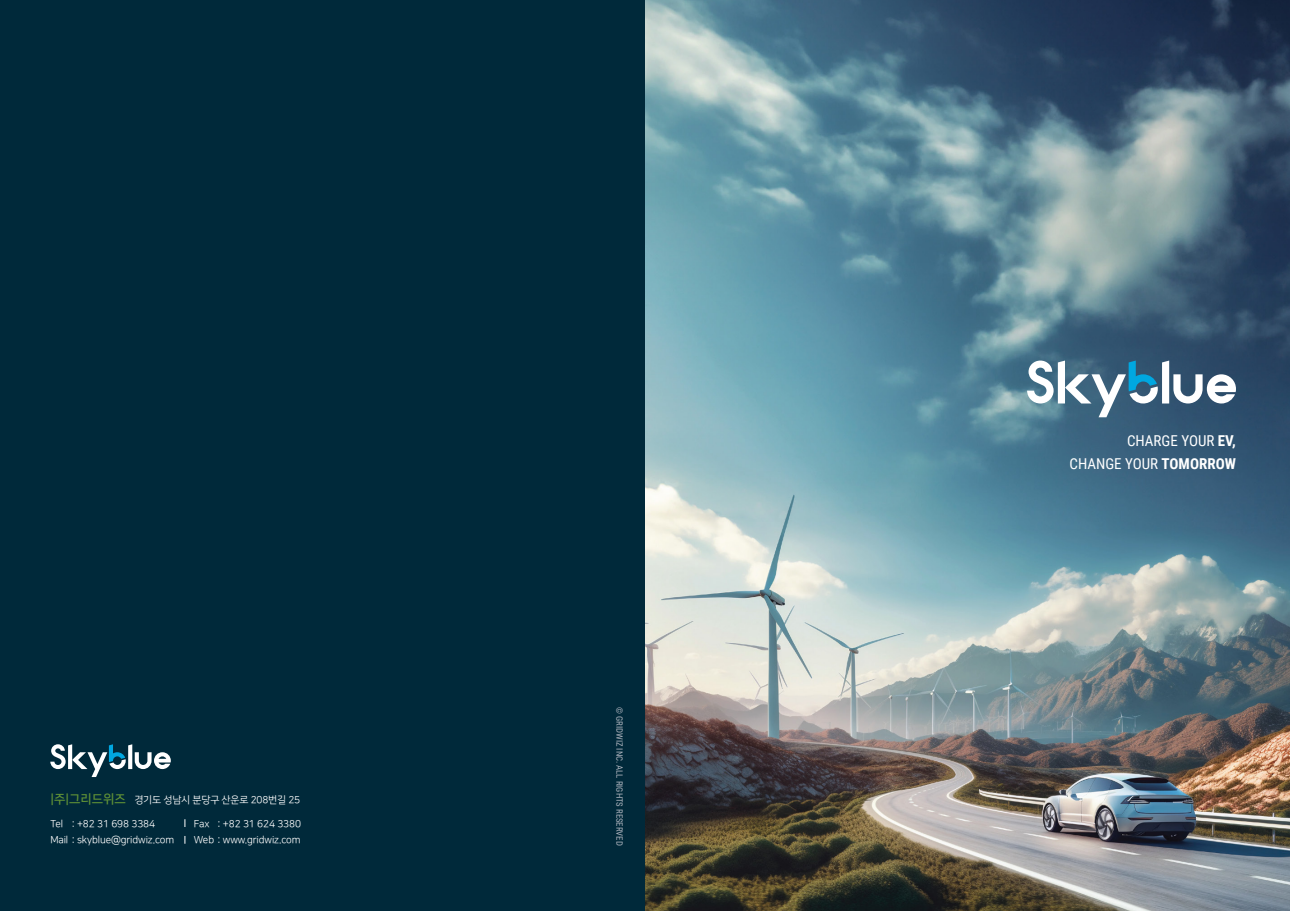
<style>
.page{position:relative;width:1290px;height:911px;background:#fff}
.page>*{position:absolute;margin:0;border:0;box-sizing:border-box;transform-origin:0 0}
.t1{font:15px/22.5px "Roboto Condensed";color:#fff;text-align:right}
.t2{font:10px/16.2px "Nanum Square OTFR";letter-spacing:-.01em;color:#fff}
.t3{font:8.75px "Roboto Condensed";color:#adb3bd}
.s1{font-family:"Nanum Square OTFB";font-size:12.5px;color:#609136}
.s2{font-weight:700}
</style>
<div class="page">
<div style="left:0;top:0;width:652px;height:911px;background:#00293a"></div>
<img style="left:645px;top:0;width:645px;height:911px">
<svg style="left:1027px;top:360px;width:209px;height:57px"></svg>
<svg style="left:50px;top:744px;width:121px;height:33px"></svg>
<p class="t2" style="left:50px;top:792px;width:251px"><span class="s1">|주|그리드위즈</span> 경기도 성남시 분당구 산운로 208번길 25</p>
<p class="t2" style="left:50px;top:816px;width:125px">Tel<br>Mail : skyblue@gridwiz.com</p>
<p class="t2" style="left:72px;top:816px;width:85px">: +82 31 698 3384</p>
<p class="t2" style="left:194px;top:816px;width:109px;text-align:right">: +82 31 624 3380<br>Web : www.gridwiz.com</p>
<p class="t2" style="left:194px;top:816px;width:17px">Fax</p>
<p class="t3" style="left:626px;top:707px;width:140px;rotate:90deg">© GRIDWIZ INC. ALL RIGHTS RESERVED</p>
<h1 class="t1" style="left:1069px;top:429px;width:168px">CHARGE YOUR <span class="s2">EV,<br></span>CHANGE YOUR <span class="s2">TOMORROW</span></h1>
</div>
